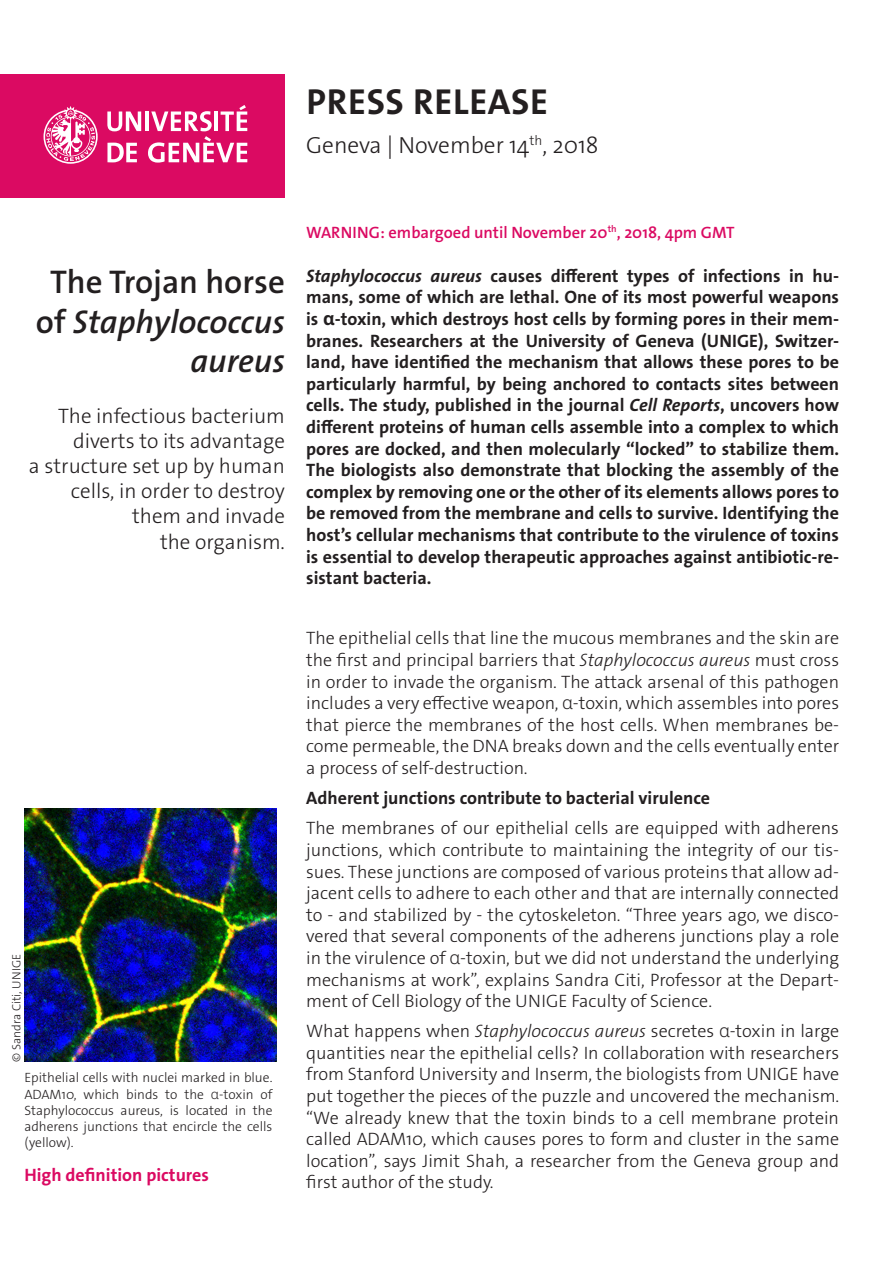
<style>
.page{position:relative;width:893px;height:1263px;background:#fff}
.page>*{position:absolute;margin:0;border:0;box-sizing:border-box;transform-origin:0 0}
._4__texte_courant{font:700 36.3px "The Sans Os F";letter-spacing:.02em;color:#231f20}
._1__grand_titre{font:italic 600 33px/39.6px "The Sans Os F";color:#231f20;text-align:right}
._4__texte_courant-2{font:300 23.4px "The Sans Os F";color:#231f20}
._1__grand_titre-2{font:300 21px/25.2px "The Sans Os F";color:#231f20;text-align:right}
._4__texte_courant-3{font:300 18px/21.6px "The Sans Os F";color:#231f20;text-align:justify}
._4__texte_courant-4{font:700 18px/21.6px "The Sans Os F";color:#231f20;text-align:justify}
.t1{font:700 18px "The Sans Os F";color:#db0a62}
.embargo{font:600 16.5px "The Sans Os F";color:#db0a62}
.t2{font:300 13.5px/16.2px "The Sans Os F";color:#231f20;text-align:justify}
.t3{font:300 12px "The Sans Os F";color:#231f20}
.s1{font-style:normal}
.s2{font-family:"Noto Sans"}
.s3{font-style:italic}
</style>
<div class="page">
<div style="left:0;top:74px;width:285px;height:124px;background:#db0a62"></div>
<svg style="left:44px;top:106px;width:54px;height:58px"></svg>
<svg style="left:107px;top:111px;width:34px;height:20px"></svg>
<hr style="left:145px;top:111px;width:4px;height:20px;background:#fff">
<svg style="left:107px;top:143px;width:30px;height:19px"></svg>
<svg style="left:148px;top:105px;width:99px;height:58px"></svg>
<img style="left:24px;top:809px;width:253px;height:252px">
<p class="_4__texte_courant" style="left:306px;top:78px;width:243px">PRESS RELEASE</p>
<p class="_4__texte_courant-2" style="left:306px;top:130px;width:294px">Geneva | November 14<sup>th</sup>, 2018</p>
<p class="_1__grand_titre" style="left:36px;top:262px;width:250px"><span class="s1">The Trojan horse of</span> Staphylococcus aureus</p>
<p class="_1__grand_titre-2" style="left:29px;top:403px;width:257px">The infectious bacterium diverts to its advantage<br>a structure set up by human cells, in order to destroy them and invade<br>the organism.</p>
<p class="t3" style="left:9px;top:1062px;width:110px;rotate:-90deg">© Sandra Citi, UNIGE</p>
<p class="t2" style="left:24px;top:1070px;width:250px">Epithelial cells with nuclei marked in blue.<br>ADAM10, which binds to the <span class="s2">α</span>-toxin of Staphylococcus aureus, is located in the adherens junctions that encircle the cells (yellow).</p>
<p class="t1" style="left:24px;top:1163px;width:186px">High definition pictures</p>
<p class="embargo" style="left:306px;top:222px;width:430px">WARNING: embargoed until November 20<sup>th</sup>, 2018, 4pm GMT</p>
<p class="_4__texte_courant-4" style="left:306px;top:265px;width:534px"><span class="s3">Staphylococcus aureus</span> causes different types of infections in hu&shy;mans, some of which are lethal. One of its most powerful weapons is <span class="s2">α</span>-toxin, which destroys host cells by forming pores in their mem&shy;branes. Researchers at the University of Geneva (UNIGE), Switzer&shy;land, have identified the mechanism that allows these pores to be particularly harmful, by being anchored to contacts sites between cells. The study, published in the journal <span class="s3">Cell Reports</span>, uncovers how different proteins of human cells assemble into a complex to which pores are docked, and then molecularly “locked” to stabilize them.<br>The biologists also demonstrate that blocking the assembly of the complex by removing one or the other of its elements allows pores to be removed from the membrane and cells to survive. Identifying the host’s cellular mechanisms that contribute to the virulence of toxins is essential to develop therapeutic approaches against antibiotic-re&shy;sistant bacteria.</p>
<p class="_4__texte_courant-3" style="left:306px;top:628px;width:534px">The epithelial cells that line the mucous membranes and the skin are the first and principal barriers that <span class="s3">Staphylococcus aureus</span> must cross in order to invade the organism. The attack arsenal of this pathogen includes a very effective weapon, <span class="s2">α</span>-toxin, which assembles into pores that pierce the membranes of the host cells. When membranes be&shy;come permeable, the DNA breaks down and the cells eventually enter a process of self-destruction.</p>
<p class="_4__texte_courant-4" style="left:306px;top:787px;width:405px">Adherent junctions contribute to bacterial virulence</p>
<p class="_4__texte_courant-3" style="left:306px;top:817px;width:534px">The membranes of our epithelial cells are equipped with adherens junctions, which contribute to maintaining the integrity of our tis&shy;sues. These junctions are composed of various proteins that allow ad&shy;jacent cells to adhere to each other and that are internally connected to - and stabilized by - the cytoskeleton. “Three years ago, we disco&shy;vered that several components of the adherens junctions play a role in the virulence of <span class="s2">α</span>-toxin, but we did not understand the underlying mechanisms at work”, explains Sandra Citi, Professor at the Depart&shy;ment of Cell Biology of the UNIGE Faculty of Science.</p>
<p class="_4__texte_courant-3" style="left:306px;top:1020px;width:534px">What happens when <span class="s3">Staphylococcus aureus</span> secretes <span class="s2">α</span>-toxin in large quantities near the epithelial cells? In collaboration with researchers from Stanford University and Inserm, the biologists from UNIGE have put together the pieces of the puzzle and uncovered the mechanism. “We already knew that the toxin binds to a cell membrane protein called ADAM10, which causes pores to form and cluster in the same location”, says Jimit Shah, a researcher from the Geneva group and first author of the study.</p>
</div>
